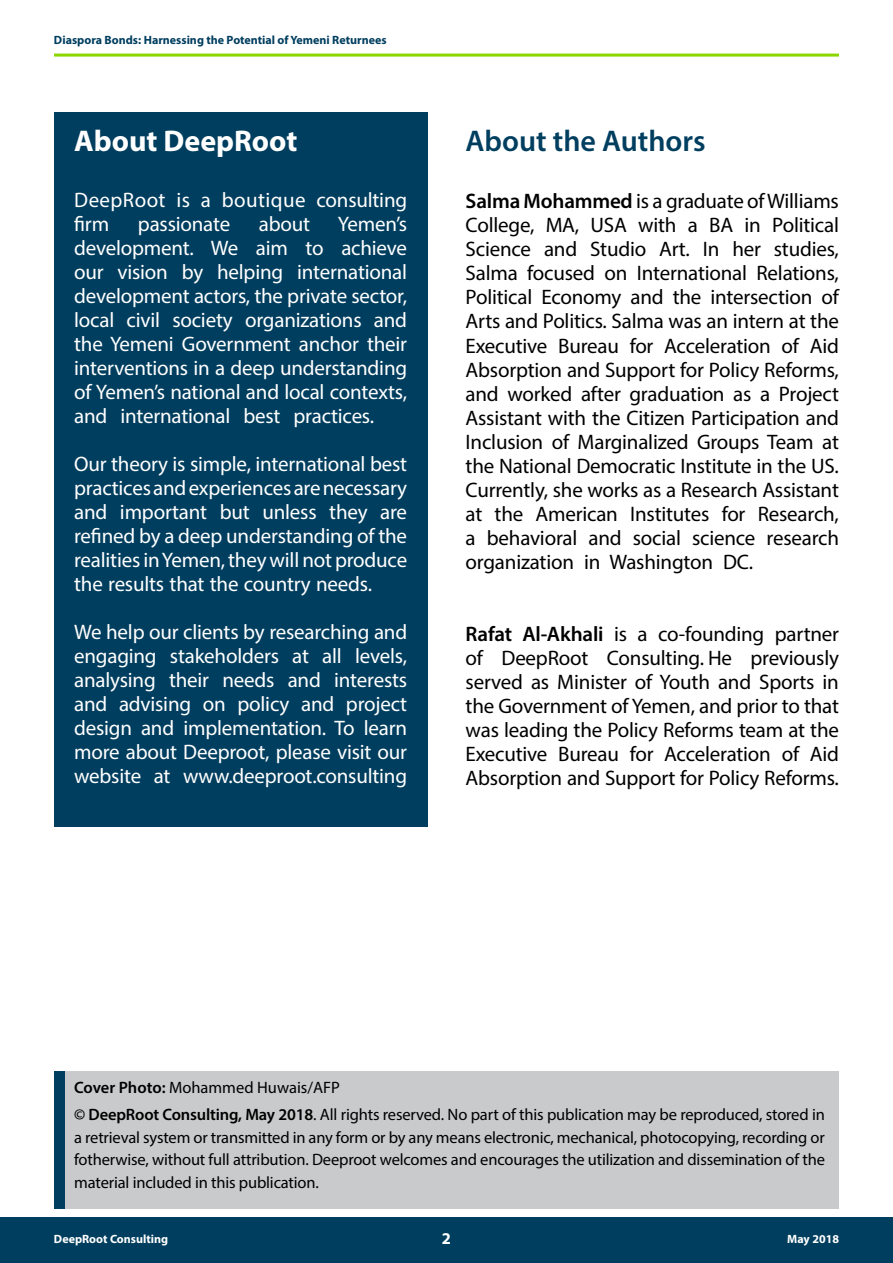
<style>
.page{position:relative;width:893px;height:1263px;background:#fff}
.page>*{position:absolute;margin:0;border:0;box-sizing:border-box;transform-origin:0 0}
.t1{font:600 30px "Myriad Pro";color:#003e5f}
.t2{font:700 30px "Myriad Pro";color:#fff}
.t3{font:21px/24px "Myriad Pro";letter-spacing:-.01em;color:#000;text-align:justify}
.t4{font:21px/24px "Myriad Pro";letter-spacing:-.01em;color:#fff;text-align:justify}
.t5{font:21px/24px "Myriad Pro";letter-spacing:.02em;color:#fff}
.t6{font:16.5px/22.5px "Myriad Pro";letter-spacing:-.01em;color:#000;text-align:justify}
.t7{font:700 16.5px "Myriad Pro";color:#fff}
.t8{font:700 12px "Myriad Pro";color:#003e5f}
.t9{font:700 12px "Myriad Pro";color:#fff}
.s1{font-weight:600}
</style>
<div class="page">
<div style="left:0;top:1217px;width:893px;height:46px;background:#003e5f"></div>
<hr style="left:54px;top:54px;width:785px;height:3px;background:#8bd600">
<div style="left:65px;top:1071px;width:774px;height:138px;background:#c9cacb"></div>
<div style="left:54px;top:113px;width:373px;height:714px;background:#003e5f"></div>
<div style="left:54px;top:1071px;width:11px;height:138px;background:#003e5f"></div>
<p class="t8" style="left:54px;top:32px;width:334px">Diaspora Bonds: Harnessing the Potential of Yemeni Returnees</p>
<h1 class="t2" style="left:74px;top:122px;width:225px">About DeepRoot</h1>
<h1 class="t1" style="left:466px;top:122px;width:242px">About the Authors</h1>
<p class="t5" style="left:74px;top:188px;width:334px">DeepRoot is a boutique consulting firm</p>
<p class="t4" style="left:138px;top:212px;width:94px">passionate</p>
<p class="t4" style="left:259px;top:212px;width:53px">about</p>
<p class="t4" style="left:74px;top:212px;width:334px;text-indent:264px">Yemen’s development. We aim to achieve our vision by helping international development actors, the private sector, local civil society organizations and the Yemeni Government anchor their interventions in a deep understanding of Yemen’s national and local contexts, and international best practices.</p>
<p class="t4" style="left:74px;top:452px;width:334px">Our theory is simple, international best practices and experiences are necessary and important but unless they are refined by a deep understanding of the realities in Yemen, they will not produce the results that the country needs.</p>
<p class="t4" style="left:74px;top:620px;width:334px">We help our clients by researching and engaging stakeholders at all levels, analysing their needs and interests and advising on policy and project design and implementation. To learn more about Deeproot, please visit our website at www.deeproot.consulting</p>
<p class="t3" style="left:466px;top:189px;width:375px"><span class="s1">Salma Mohammed</span> is a graduate of Williams College, MA, USA with a BA in Political Science and Studio Art. I n her studies, Salma focused on I nternational Relations, Political Economy and the intersection of Arts and Politics. Salma was an intern at the Executive Bureau for Acceleration of Aid Absorption and Support for Policy Reforms, and worked after graduation as a Project Assistant with the Citizen Participation and I nclusion of Marginalized Groups Team at the National Democratic I nstitute in the US.<br>Currently, she works as a Research Assistant at the American I nstitutes for Research, a behavioral and social science research organization in Washington DC.</p>
<p class="t3" style="left:466px;top:621px;width:375px"><span class="s1">Rafat Al-Akhali</span> is a co-founding partner of DeepRoot Consulting. He previously served as Minister of Youth and Sports in the Government of Yemen, and prior to that was leading the Policy Reforms team at the Executive Bureau for Acceleration of Aid Absorption and Support for Policy Reforms.</p>
<p class="t6" style="left:74px;top:1076px;width:265px"><span class="s1">Cover Photo:</span> Mohammed Huwais/AFP</p>
<p class="t6" style="left:74px;top:1103px;width:752px"><span class="s1">© DeepRoot Consulting, May 2018</span>. All rights reserved. No part of this publication may be reproduced, stored in a retrieval system or transmitted in any form or by any means electronic, mechanical, photocopying, recording or fotherwise, without full attribution. Deeproot welcomes and encourages the utilization and dissemination of the material included in this publication.</p>
<p class="t9" style="left:54px;top:1231px;width:116px">DeepRoot Consulting</p>
<p class="t7" style="left:442px;top:1228px;width:11px">2</p>
<p class="t9" style="left:787px;top:1231px;width:53px">May 2018</p>
</div>
